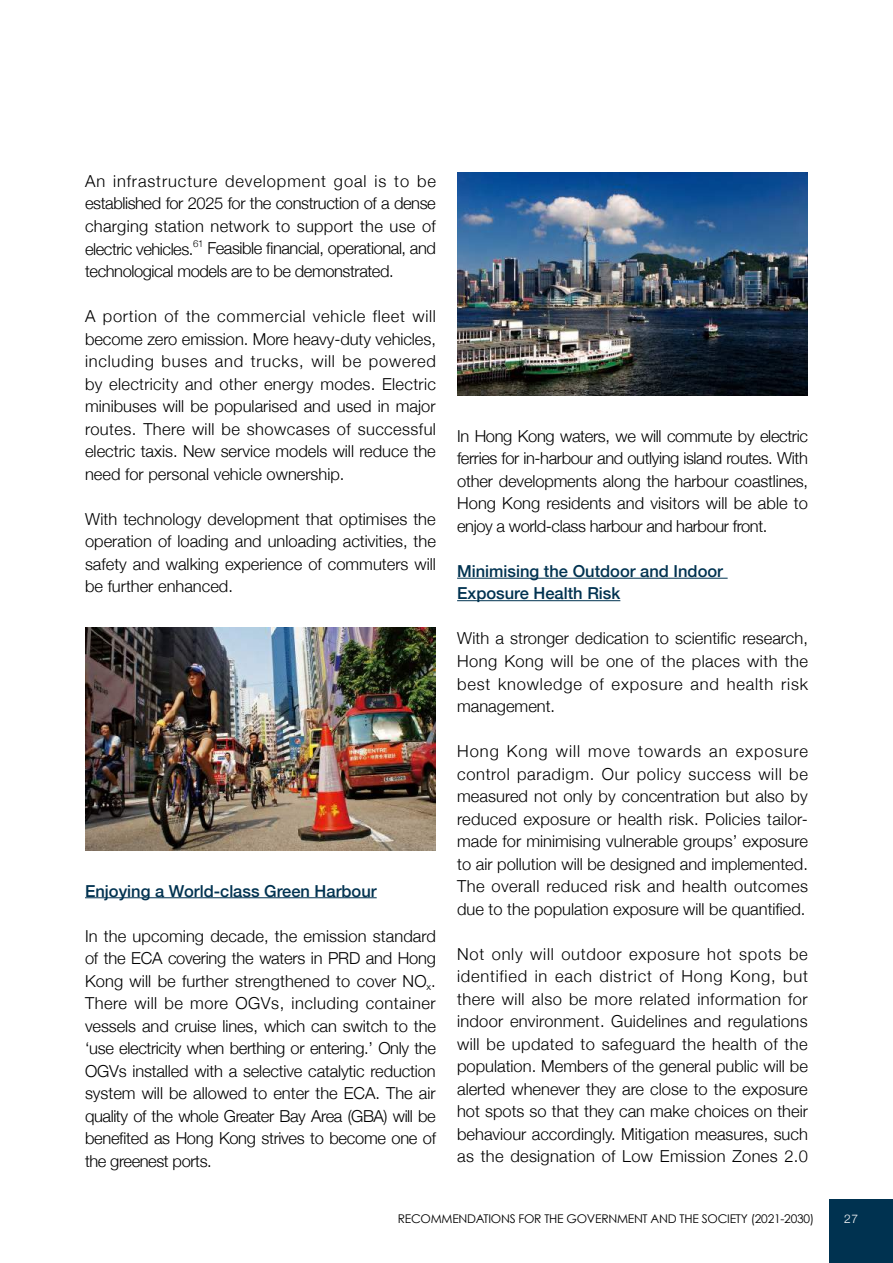
<style>
.page{position:relative;width:893px;height:1263px;background:#fff}
.page>*{position:absolute;margin:0;border:0;box-sizing:border-box;transform-origin:0 0}
.t1{font:300 16.5px/22.5px "Helvetica Neue";color:#000;text-align:justify}
.t2{font:500 16.5px/22.5px "Helvetica Neue";color:#003250}
.t3{font:300 16.5px/22.5px "Helvetica Neue";letter-spacing:-.025em;color:#000}
.t4{font:12px "Century Gothic";letter-spacing:-.02em;color:#000}
.t5{font:300 12px "Helvetica Neue";color:#fff}
.t6{font:300 9.6px "Helvetica Neue";color:#000}
</style>
<div class="page">
<div style="left:829px;top:1199px;width:64px;height:64px;background:#003250"></div>
<hr style="left:457px;top:578px;width:271px;height:1px;background:#003250">
<hr style="left:457px;top:600px;width:163px;height:1px;background:#003250">
<hr style="left:85px;top:897px;width:292px;height:1px;background:#003250">
<img style="left:457px;top:173px;width:351px;height:223px">
<img style="left:85px;top:627px;width:351px;height:223px">
<p class="t1" style="left:85px;top:169px;width:352px">An infrastructure development goal is to be established for 2025 for the construction of a dense charging station network to support the use of electric vehicles.</p>
<p class="t6" style="left:193px;top:235px;width:12px">61</p>
<p class="t3" style="left:85px;top:236px;width:352px;text-indent:122px">Feasible financial, operational, and technological models are to be demonstrated.</p>
<p class="t1" style="left:85px;top:304px;width:352px">A portion of the commercial vehicle fleet will become zero emission. More heavy-duty vehicles, including buses and trucks, will be powered by electricity and other energy modes. Electric minibuses will be popularised and used in major routes. There will be showcases of successful electric taxis. New service models will reduce the need for personal vehicle ownership.</p>
<p class="t1" style="left:85px;top:506px;width:352px">With technology development that optimises the operation of loading and unloading activities, the safety and walking experience of commuters will be further enhanced.</p>
<p class="t2" style="left:85px;top:878px;width:293px">Enjoying a World-class Green Harbour</p>
<p class="t1" style="left:85px;top:923px;width:352px">In the upcoming decade, the emission standard of the ECA covering the waters in PRD and Hong Kong will be further strengthened to cover NO<sub>x</sub>.<br>There will be more OGVs, including container vessels and cruise lines, which can switch to the ‘use electricity when berthing or entering.’ Only the OGVs installed with a selective catalytic reduction system will be allowed to enter the ECA. The air quality of the whole Greater Bay Area (GBA) will be benefited as Hong Kong strives to become one of the greenest ports.</p>
<p class="t1" style="left:457px;top:424px;width:352px">In Hong Kong waters, we will commute by electric ferries for in-harbour and outlying island routes. With other developments along the harbour coastlines, Hong Kong residents and visitors will be able to enjoy a world-class harbour and harbour front.</p>
<p class="t2" style="left:457px;top:558px;width:267px">Minimising the Outdoor and Indoor<br>Exposure Health Risk</p>
<p class="t1" style="left:457px;top:626px;width:352px">With a stronger dedication to scientific research, Hong Kong will be one of the places with the best knowledge of exposure and health risk management.</p>
<p class="t1" style="left:457px;top:739px;width:352px">Hong Kong will move towards an exposure control paradigm. Our policy success will be measured not only by concentration but also by reduced exposure or health risk. Policies tailor&shy;made for minimising vulnerable groups’ exposure to air pollution will be designed and implemented.<br>The overall reduced risk and health outcomes due to the population exposure will be quantified.</p>
<p class="t1" style="left:457px;top:941px;width:352px">Not only will outdoor exposure hot spots be identified in each district of Hong Kong, but there will also be more related information for indoor environment. Guidelines and regulations will be updated to safeguard the health of the population. Members of the general public will be alerted whenever they are close to the exposure hot spots so that they can make choices on their behaviour accordingly. Mitigation measures, such as the designation of Low Emission Zones 2.0</p>
<p class="t4" style="left:398px;top:1211px;width:418px">RECOMMENDATIONS FOR THE GOVERNMENT AND THE SOCIETY (2021-2030)</p>
<p class="t5" style="left:844px;top:1209px;width:15px">27</p>
</div>
